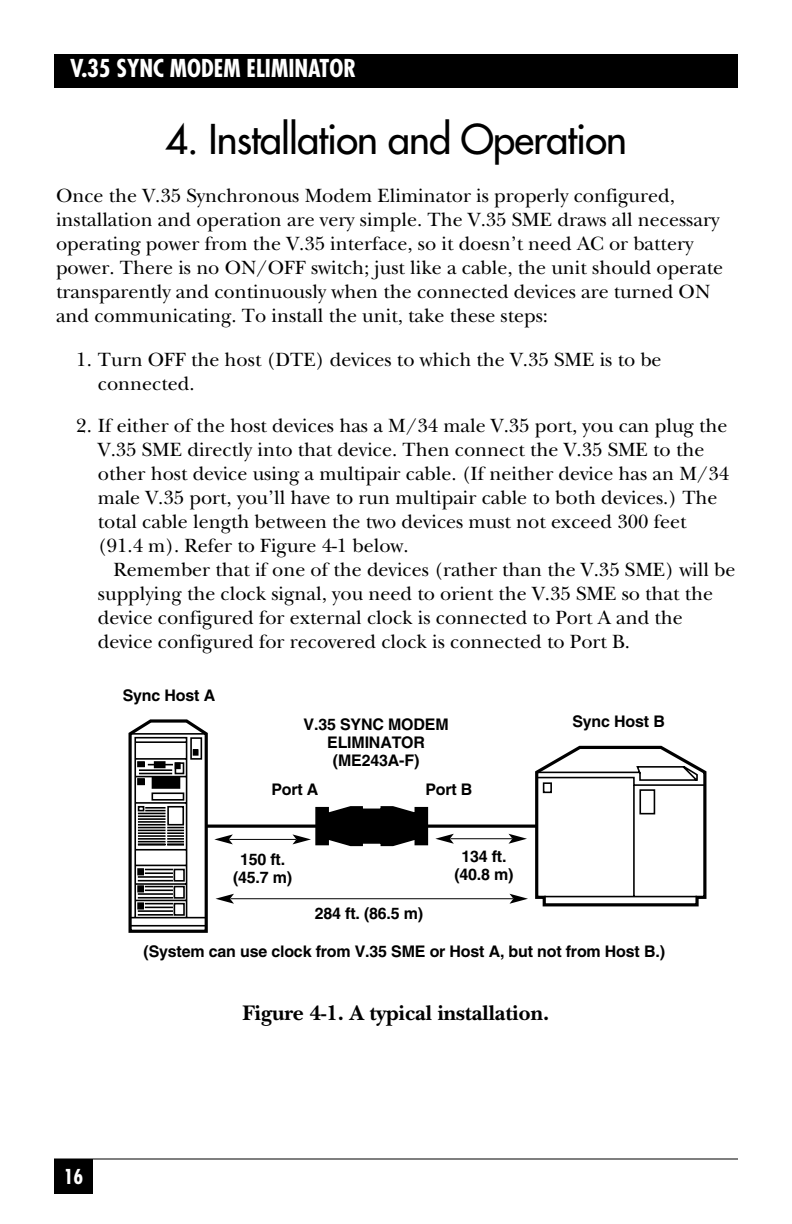
<style>
.page{position:relative;width:792px;height:1224px;background:#fff}
.page>*{position:absolute;margin:0;border:0;box-sizing:border-box;transform-origin:0 0}
.t1{font:40px "Futura";letter-spacing:-.025em;color:#000}
.t2{font:700 condensed 24px "Futura";color:#fff}
.t3{font:700 22px "New Baskerville";color:#000}
.t4{font:20px/24px "New Baskerville";color:#000}
.t5{font:700 condensed 20px "Futura";color:#fff}
.t6{font:700 16px/18px "Helvetica";letter-spacing:-.01em;color:#000;text-align:center}
</style>
<div class="page">
<div style="left:54px;top:54px;width:684px;height:34px;background:#000"></div>
<div style="left:54px;top:1159px;width:39px;height:35px;background:#000"></div>
<hr style="left:198px;top:825px;width:360px;height:3px;background:#000">
<hr style="left:54px;top:1158px;width:684px;height:2px;background:#000">
<hr style="left:229px;top:839px;width:67px;height:1px;background:#000">
<svg style="left:292px;top:806px;width:137px;height:41px"></svg>
<hr style="left:230px;top:898px;width:283px;height:1px;background:#000">
<svg style="left:128px;top:719px;width:106px;height:214px"></svg>
<hr style="left:450px;top:838px;width:62px;height:1px;background:#000">
<svg style="left:435px;top:834px;width:19px;height:10px"></svg>
<svg style="left:508px;top:745px;width:199px;height:162px"></svg>
<p class="t2" style="left:70px;top:58px;width:288px">V.35 SYNC MODEM ELIMINATOR</p>
<h1 class="t1" style="left:165px;top:119px;width:463px">4. Installation and Operation</h1>
<p class="t4" style="left:56px;top:185px;width:669px">Once the V.35 Synchronous Modem Eliminator is properly configured, installation and operation are very simple. The V.35 SME draws all necessary operating power from the V.35 interface, so it doesn’t need AC or battery power. There is no ON/OFF switch; just like a cable, the unit should operate transparently and continuously when the connected devices are turned ON and communicating. To install the unit, take these steps:</p>
<p class="t4" style="left:98px;top:349px;width:565px;text-indent:-22px">1. Turn OFF the host (DTE) devices to which the V.35 SME is to be connected.</p>
<p class="t4" style="left:98px;top:415px;width:633px;text-indent:-22px">2. If either of the host devices has a M/34 male V.35 port, you can plug the V.35 SME directly into that device. Then connect the V.35 SME to the other host device using a multipair cable. (If neither device has an M/34 male V.35 port, you’ll have to run multipair cable to both devices.) The total cable length between the two devices must not exceed 300 feet (91.4 m). Refer to Figure 4-1 below.</p>
<p class="t4" style="left:98px;top:559px;width:639px;text-indent:16px">Remember that if one of the devices (rather than the V.35 SME) will be supplying the clock signal, you need to orient the V.35 SME so that the device configured for external clock is connected to Port A and the device configured for recovered clock is connected to Port B.</p>
<p class="t6" style="left:123px;top:688px;width:94px">Sync Host A</p>
<p class="t6" style="left:304px;top:717px;width:147px">V.35 SYNC MODEM<br>ELIMINATOR (ME243A-F)</p>
<p class="t6" style="left:572px;top:714px;width:94px">Sync Host B</p>
<p class="t6" style="left:271px;top:782px;width:49px">Port A</p>
<p class="t6" style="left:425px;top:782px;width:49px">Port B</p>
<p class="t6" style="left:233px;top:851px;width:61px">150 ft. (45.7 m)</p>
<p class="t6" style="left:315px;top:905px;width:110px">284 ft. (86.5 m)</p>
<p class="t6" style="left:454px;top:849px;width:61px">134 ft. (40.8 m)</p>
<p class="t6" style="left:144px;top:944px;width:523px">(System can use clock from V.35 SME or Host A, but not from Host B.)</p>
<p class="t5" style="left:64px;top:1168px;width:21px">16</p>
<p class="t3" style="left:243px;top:1005px;width:308px">Figure 4-1. A typical installation.</p>
</div>
